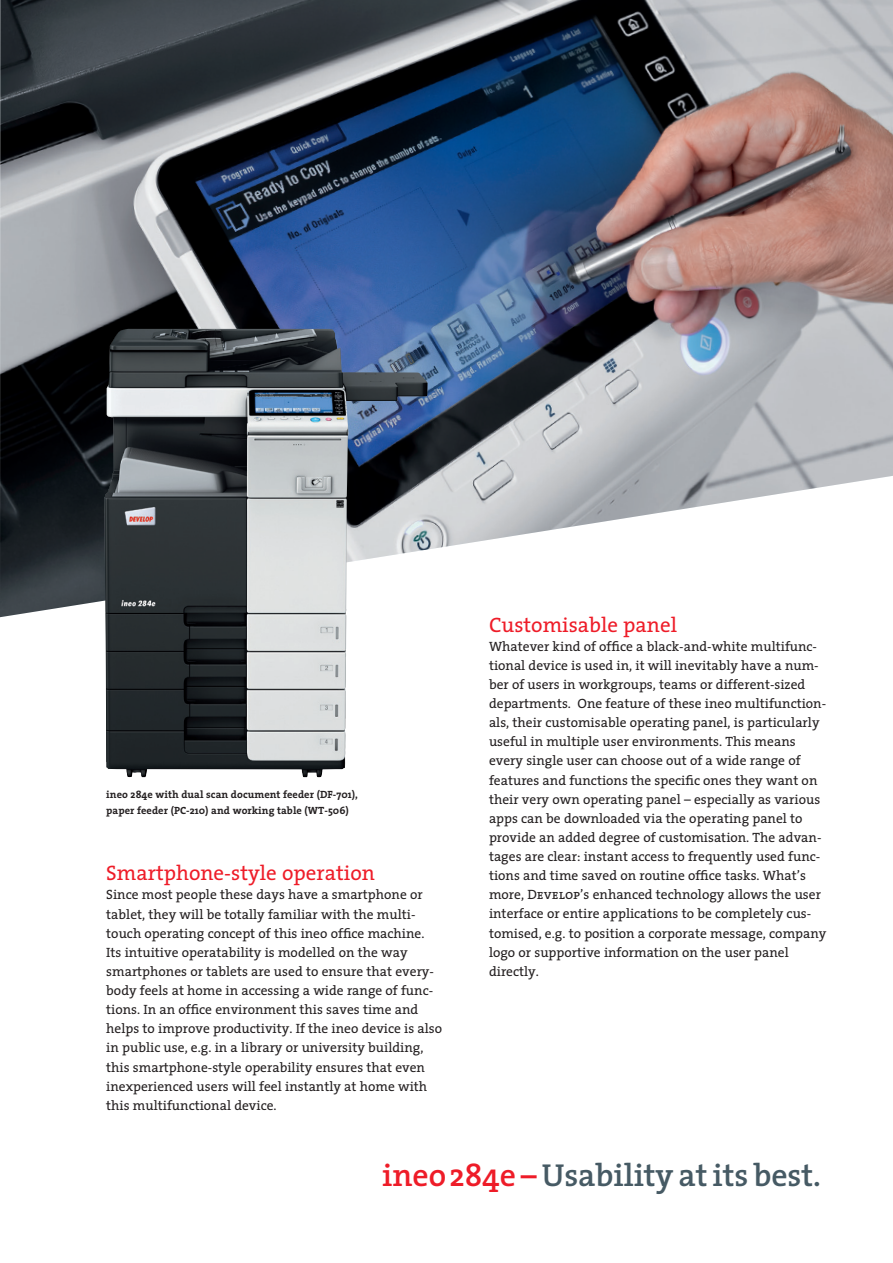
<style>
.page{position:relative;width:893px;height:1263px;background:#fff}
.page>*{position:absolute;margin:0;border:0;box-sizing:border-box;transform-origin:0 0}
.t1{font:600 31.8px "The Serif";letter-spacing:-.005em;color:#465a64}
.t2{font:21px "The Serif";color:#ee1c28}
.t3{font:13.5px/19.2px "The Serif";color:#231f20}
.t4{font:700 10.5px/15.9px "The Serif";letter-spacing:.005em;color:#231f20}
.s1{font-family:"The Serif Caps"}
.s2{color:#ee1c28}
</style>
<div class="page">
<img style="left:0;top:0;width:893px;height:617px">
<img style="left:104px;top:329px;width:324px;height:448px">
<p class="t4" style="left:106px;top:787px;width:253px">ineo 284e with dual scan document feeder (DF-701), paper feeder (PC-210) and working table (WT-506)</p>
<h2 class="t2" style="left:106px;top:860px;width:270px">Smartphone-style operation</h2>
<p class="t3" style="left:106px;top:885px;width:337px">Since most people these days have a smartphone or tablet, they will be totally familiar with the multi&shy;touch operating concept of this ineo office machine.<br>Its intuitive operatability is modelled on the way smartphones or tablets are used to ensure that every&shy;body feels at home in accessing a wide range of func&shy;tions. In an office environment this saves time and helps to improve productivity. If the ineo device is also in public use, e.g. in a library or university building, this smartphone-style operability ensures that even inexperienced users will feel instantly at home with this multifunctional device.</p>
<h2 class="t2" style="left:489px;top:611px;width:190px">Customisable panel</h2>
<p class="t3" style="left:489px;top:637px;width:339px">Whatever kind of office a black-and-white multifunc&shy;tional device is used in, it will inevitably have a num&shy;ber of users in workgroups, teams or different-sized departments. One feature of these ineo multifunction&shy;als, their customisable operating panel, is particularly useful in multiple user environments. This means every single user can choose out of a wide range of features and functions the specific ones they want on their very own operating panel – especially as various apps can be downloaded via the operating panel to provide an added degree of customisation. The advan&shy;tages are clear: instant access to frequently used func&shy;tions and time saved on routine office tasks. What’s more, <span class="s1">Develop</span>’s enhanced technology allows the user interface or entire applications to be completely cus&shy;tomised, e.g. to position a corporate message, company logo or supportive information on the user panel directly.</p>
<h1 class="t1" style="left:382px;top:1155px;width:440px"><span class="s2">ineo284e –</span> Usability at its best.</h1>
</div>
